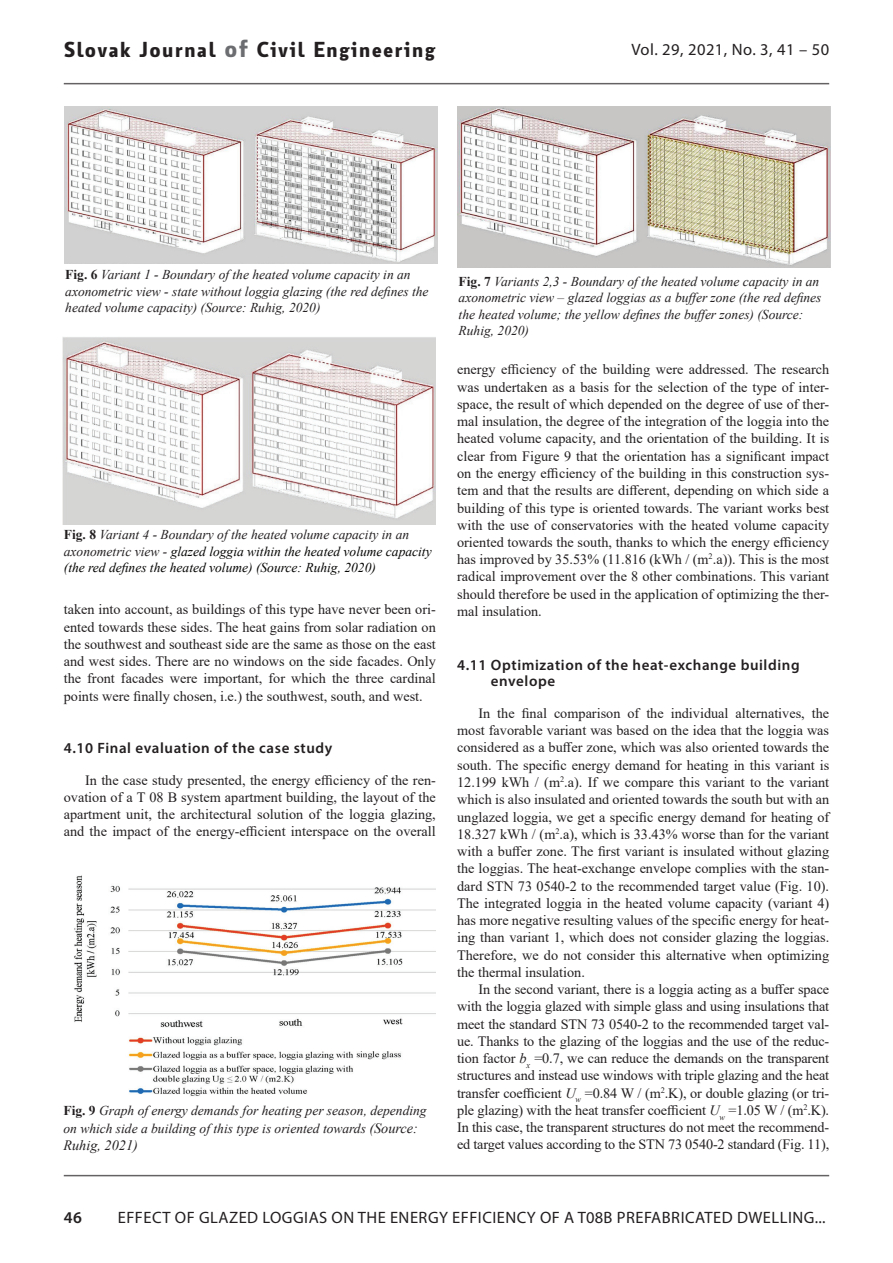
<style>
.page{position:relative;width:893px;height:1263px;background:#fff}
.page>*{position:absolute;margin:0;border:0;box-sizing:border-box;transform-origin:0 0}
.t1{font:700 21px "Botanika Demi CE";letter-spacing:.05em;color:#231f20}
.t2{font:16.5px "Myriad Pro";letter-spacing:.03em;color:#231f20}
.t3{font:600 16.5px "Myriad Pro";color:#231f20}
.t4{font:600 15px/16.5px "Myriad Pro";letter-spacing:.04em;color:#231f20}
.t5{font:14.25px/17.2px "Times New Roman";color:#231f20;text-align:justify}
.t6{font:italic 14.25px "Times New Roman";color:#231f20}
.t7{font:italic 13.5px/16.5px "Times New Roman";color:#231f20}
.t8{font:italic 13.5px/16.5px "Times New Roman";color:#040503}
.s1{font-size:24px;color:#6c6d70}
.s2{font-weight:700;font-style:normal}
.s3{font-weight:700;font-style:normal;color:#231f20}
.s4{color:#231f20}
.s5{font-size:14.25px}
.s6{font-style:italic}
</style>
<div class="page">
<hr style="left:64px;top:83px;width:765px;height:1px;background:#231f20">
<hr style="left:64px;top:1175px;width:765px;height:1px;background:#231f20">
<img style="left:64px;top:107px;width:373px;height:157px">
<img style="left:458px;top:107px;width:373px;height:160px">
<img style="left:63px;top:337px;width:373px;height:187px">
<img style="left:74px;top:875px;width:362px;height:221px">
<h1 class="t1" style="left:64px;top:37px;width:373px">Slovak Journal <span class="s1">of</span> Civil Engineering</h1>
<p class="t2" style="left:631px;top:39px;width:199px">Vol. 29, 2021, No. 3, 41 – 50</p>
<p class="t7" style="left:65px;top:266px;width:365px"><span class="s2">Fig. 6</span> Variant 1 - Boundary of the heated volume capacity in an axonometric view - state without loggia glazing (the red defines the heated volume capacity) (Source: Ruhig, 2020)</p>
<p class="t7" style="left:459px;top:273px;width:364px"><span class="s2">Fig. 7</span> Variants 2,3 - Boundary of the heated volume capacity in an axonometric view – glazed loggias as a buffer zone (the red defines the heated volume; the yellow defines the buffer zones) (Source:<br>Ruhig, 2020)</p>
<p class="t8" style="left:64px;top:526px;width:369px"><span class="s3">Fig. 8</span> <span class="s4">Variant 4 - Boundary of the heated volume capacity in an axonometric view -</span> glazed loggia within the heated volume capacity (the red defines the heated volume) (Source: Ruhig, 2020)</p>
<p class="t5" style="left:64px;top:600px;width:374px">taken into account, as buildings of this type have never been ori&shy;ented towards these sides. The heat gains from solar radiation on the southwest and southeast side are the same as those on the east and west sides. There are no windows on the side facades. Only the front facades were important, for which the three cardinal points were finally chosen, i.e.) the southwest, south, and west.</p>
<p class="t4" style="left:64px;top:739px;width:270px">4.10 Final evaluation of the case study</p>
<p class="t5" style="left:64px;top:771px;width:374px;text-indent:21px">In the case study presented, the energy efficiency of the ren&shy;ovation of a T 08 B system apartment building, the layout of the apartment unit, the architectural solution of the loggia glazing, and the impact of the energy-efficient interspace on the overall</p>
<p class="t7" style="left:63px;top:1102px;width:365px;line-height:17.2px"><span class="s2">Fig. 9</span> Graph of energy demands for heating per season, depending on which side a building of this type is oriented towards <span class="s5">(Source:</span></p>
<p class="t6" style="left:63px;top:1135px;width:76px">Ruhig, 2021)</p>
<p class="t5" style="left:457px;top:361px;width:374px">energy efficiency of the building were addressed. The research was undertaken as a basis for the selection of the type of inter&shy;space, the result of which depended on the degree of use of ther&shy;mal insulation, the degree of the integration of the loggia into the heated volume capacity, and the orientation of the building. It is clear from Figure 9 that the orientation has a significant impact on the energy efficiency of the building in this construction sys&shy;tem and that the results are different, depending on which side a building of this type is oriented towards. The variant works best with the use of conservatories with the heated volume capacity oriented towards the south, thanks to which the energy efficiency has improved by 35.53% (11.816 (kWh / (m<sup>2</sup>.a)). This is the most radical improvement over the 8 other combinations. This variant should therefore be used in the application of optimizing the ther&shy;mal insulation.</p>
<p class="t4" style="left:491px;top:656px;width:310px;text-indent:-34px">4.11 Optimization of the heat-exchange building envelope</p>
<p class="t5" style="left:457px;top:704px;width:374px;text-indent:21px">In the final comparison of the individual alternatives, the most favorable variant was based on the idea that the loggia was considered as a buffer zone, which was also oriented towards the south. The specific energy demand for heating in this variant is 12.199 kWh / (m<sup>2</sup>.a). If we compare this variant to the variant which is also insulated and oriented towards the south but with an unglazed loggia, we get a specific energy demand for heating of 18.327 kWh / (m<sup>2</sup>.a), which is 33.43% worse than for the variant with a buffer zone. The first variant is insulated without glazing the loggias. The heat-exchange envelope complies with the stan&shy;dard STN 73 0540-2 to the recommended target value (Fig. 10).<br>The integrated loggia in the heated volume capacity (variant 4) has more negative resulting values of the specific energy for heat&shy;ing than variant 1, which does not consider glazing the loggias.<br>Therefore, we do not consider this alternative when optimizing the thermal insulation.</p>
<p class="t5" style="left:457px;top:980px;width:374px;text-indent:21px">In the second variant, there is a loggia acting as a buffer space with the loggia glazed with simple glass and using insulations that meet the standard STN 73 0540-2 to the recommended target val&shy;ue. Thanks to the glazing of the loggias and the use of the reduc&shy;tion factor <span class="s6">b</span><sub>x</sub> =0.7, we can reduce the demands on the transparent structures and instead use windows with triple glazing and the heat transfer coefficient <span class="s6">U</span><sub>w</sub> =0.84 W / (m<sup>2</sup>.K), or double glazing (or tri&shy;ple glazing) with the heat transfer coefficient <span class="s6">U</span><sub>w</sub> =1.05 W / (m<sup>2</sup>.K).<br>In this case, the transparent structures do not meet the recommend&shy;ed target values according to the STN 73 0540-2 standard (Fig. 11),</p>
<p class="t3" style="left:64px;top:1207px;width:20px">46</p>
<p class="t2" style="left:118px;top:1207px;width:709px">EFFECT OF GLAZED LOGGIAS ON THE ENERGY EFFICIENCY OF A T08B PREFABRICATED DWELLING...</p>
</div>
